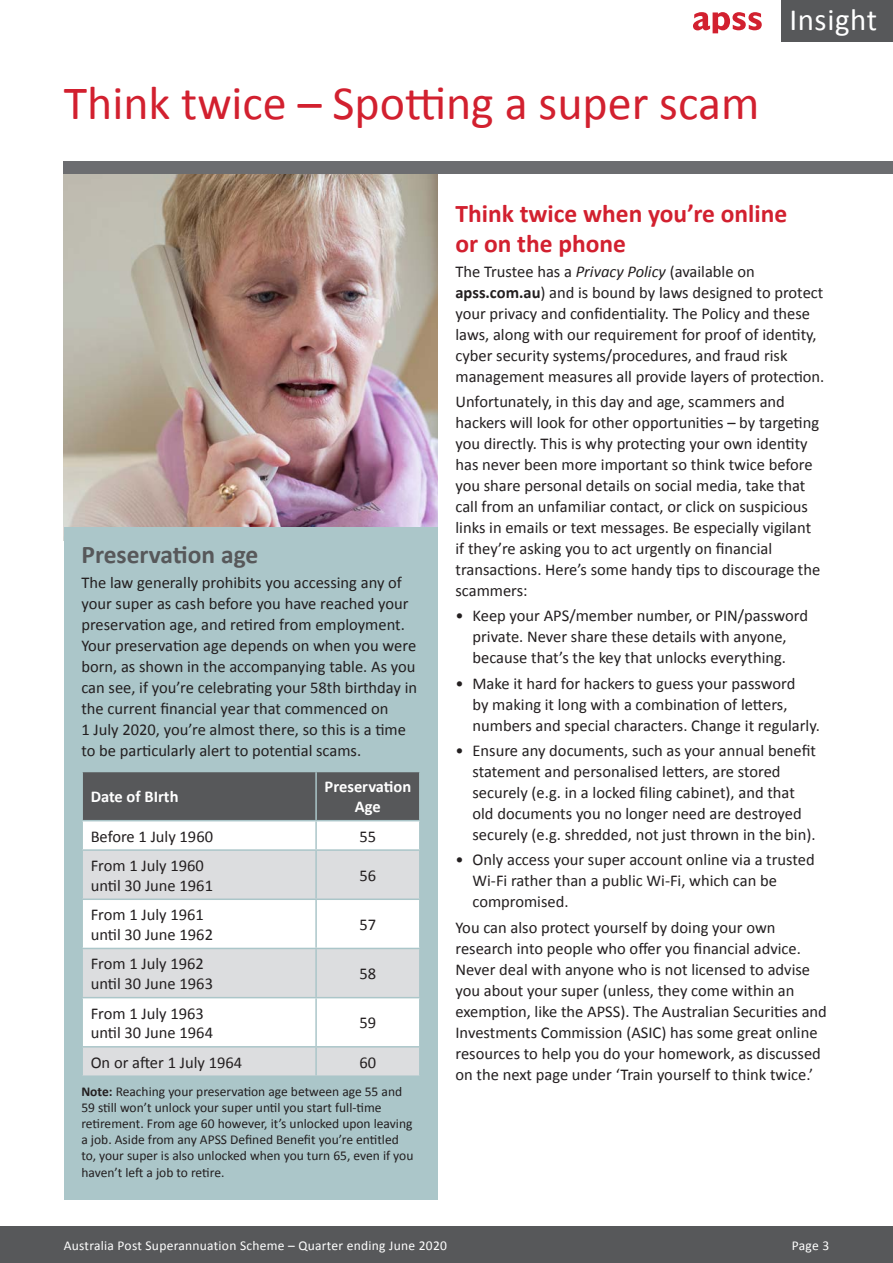
<style>
.page{position:relative;width:893px;height:1263px;background:#fff}
.page>*{position:absolute;margin:0;border:0;box-sizing:border-box;transform-origin:0 0}
.t1{font:48px "Calibri";color:#d2202f}
.t2{font:30.9px "Calibri";letter-spacing:.02em;color:#fff}
.t3{font:700 25.5px/30px "Calibri";color:#d2202f}
.t4{font:700 25.5px "Calibri";color:#57585a}
.t5{font:16.5px/21px "Calibri";color:#231f20}
.t6{font:700 16.5px/19.8px "Calibri";color:#fff;text-align:center}
.t7{font:13.5px/16.2px "Calibri";color:#231f20}
.t8{font:13.5px "Calibri";letter-spacing:.02em;color:#fff}
.s1{font-weight:700}
.s2{font-style:italic}
</style>
<div class="page">
<img style="left:64px;top:174px;width:374px;height:353px">
<div style="left:0;top:1227px;width:893px;height:36px;background:#57585a"></div>
<div style="left:781px;top:0;width:112px;height:41px;background:#57585a"></div>
<svg style="left:693px;top:12px;width:69px;height:21px"></svg>
<div style="left:64px;top:161px;width:829px;height:13px;background:#6c6d70"></div>
<div style="left:64px;top:527px;width:374px;height:672px;background:#abc6c9"></div>
<div style="left:83px;top:772px;width:336px;height:48px;background:#57585a"></div>
<div style="left:83px;top:821px;width:336px;height:28px;background:#fff"></div>
<svg style="left:83px;top:851px;width:336px;height:224px;background:#eaebec"></svg>
<hr style="left:315px;top:772px;width:2px;height:48px;background:#abc6c9">
<hr style="left:315px;top:821px;width:2px;height:28px;background:#abc6c9">
<hr style="left:315px;top:851px;width:2px;height:47px;background:#abc6c9">
<hr style="left:81px;top:898px;width:235px;height:2px;background:#abc6c9">
<hr style="left:316px;top:898px;width:105px;height:2px;background:#abc6c9">
<hr style="left:315px;top:900px;width:2px;height:48px;background:#abc6c9">
<hr style="left:81px;top:948px;width:235px;height:1px;background:#abc6c9">
<hr style="left:316px;top:948px;width:105px;height:1px;background:#abc6c9">
<hr style="left:315px;top:949px;width:2px;height:48px;background:#abc6c9">
<hr style="left:81px;top:997px;width:235px;height:1px;background:#abc6c9">
<hr style="left:316px;top:997px;width:105px;height:1px;background:#abc6c9">
<hr style="left:315px;top:998px;width:2px;height:48px;background:#abc6c9">
<hr style="left:81px;top:1046px;width:235px;height:1px;background:#abc6c9">
<hr style="left:316px;top:1046px;width:105px;height:1px;background:#abc6c9">
<hr style="left:315px;top:1047px;width:2px;height:28px;background:#abc6c9">
<h1 class="t1" style="left:64px;top:72px;width:697px">Think twice – Spotting a super scam</h1>
<h2 class="t2" style="left:789px;top:0;width:89px">Insight</h2>
<h3 class="t4" style="left:81px;top:538px;width:178px">Preservation age</h3>
<p class="t5" style="left:81px;top:572px;width:337px">The law generally prohibits you accessing any of your super as cash before you have reached your preservation age, and retired from employment.<br>Your preservation age depends on when you were born, as shown in the accompanying table. As you can see, if you’re celebrating your 58th birthday in the current financial year that commenced on<br>1 July 2020, you’re almost there, so this is a time to be particularly alert to potential scams.</p>
<p class="t6" style="left:91px;top:787px;width:89px">Date of BIrth</p>
<p class="t6" style="left:325px;top:777px;width:88px">Preservation<br>Age</p>
<p class="t5" style="left:91px;top:826px;width:124px">Before 1 July 1960</p>
<p class="t5" style="left:360px;top:826px;width:18px">55</p>
<p class="t5" style="left:91px;top:856px;width:124px;line-height:19.8px">From 1 July 1960 until 30 June 1961</p>
<p class="t5" style="left:360px;top:865px;width:18px">56</p>
<p class="t5" style="left:91px;top:905px;width:124px;line-height:19.8px">From 1 July 1961 until 30 June 1962</p>
<p class="t5" style="left:360px;top:914px;width:18px">57</p>
<p class="t5" style="left:91px;top:954px;width:124px;line-height:19.8px">From 1 July 1962 until 30 June 1963</p>
<p class="t5" style="left:360px;top:963px;width:18px">58</p>
<p class="t5" style="left:91px;top:1003px;width:124px;line-height:19.8px">From 1 July 1963 until 30 June 1964</p>
<p class="t5" style="left:360px;top:1012px;width:18px">59</p>
<p class="t5" style="left:91px;top:1052px;width:153px">On or after 1 July 1964</p>
<p class="t5" style="left:360px;top:1052px;width:18px">60</p>
<p class="t7" style="left:81px;top:1083px;width:333px"><span class="s1">Note:</span> Reaching your preservation age between age 55 and 59 still won’t unlock your super until you start full-time retirement. From age 60 however, it’s unlocked upon leaving a job. Aside from any APSS Defined Benefit you’re entitled to, your super is also unlocked when you turn 65, even if you haven’t left a job to retire.</p>
<h3 class="t3" style="left:455px;top:198px;width:333px">Think twice when you’re online or on the phone</h3>
<p class="t5" style="left:455px;top:261px;width:370px">The Trustee has a <span class="s2">Privacy Policy</span> (available on <span class="s1">apss.com.au</span>) and is bound by laws designed to protect your privacy and confidentiality. The Policy and these laws, along with our requirement for proof of identity, cyber security systems/procedures, and fraud risk management measures all provide layers of protection.</p>
<p class="t5" style="left:455px;top:391px;width:366px">Unfortunately, in this day and age, scammers and hackers will look for other opportunities – by targeting you directly. This is why protecting your own identity has never been more important so think twice before you share personal details on social media, take that call from an unfamiliar contact, or click on suspicious links in emails or text messages. Be especially vigilant if they’re asking you to act urgently on financial transactions. Here’s some handy tips to discourage the scammers:</p>
<p class="t5" style="left:455px;top:605px;width:354px;text-align:center">• Keep your APS/member number, or PIN/password private. Never share these details with anyone, because that’s the key that unlocks everything.</p>
<p class="t5" style="left:472px;top:673px;width:349px;text-indent:-17px">• Make it hard for hackers to guess your password<br>by making it long with a combination of letters, numbers and special characters. Change it regularly.</p>
<p class="t5" style="left:472px;top:740px;width:345px;text-indent:-17px">• Ensure any documents, such as your annual benefit statement and personalised letters, are stored securely (e.g. in a locked filing cabinet), and that old documents you no longer need are destroyed securely (e.g. shredded, not just thrown in the bin).</p>
<p class="t5" style="left:472px;top:849px;width:344px;text-indent:-17px">• Only access your super account online via a trusted<br>Wi-Fi rather than a public Wi-Fi, which can be compromised.</p>
<p class="t5" style="left:455px;top:916px;width:373px">You can also protect yourself by doing your own research into people who offer you financial advice.<br>Never deal with anyone who is not licensed to advise you about your super (unless, they come within an exemption, like the APSS). The Australian Securities and Investments Commission (ASIC) has some great online resources to help you do your homework, as discussed on the next page under ‘Train yourself to think twice.’</p>
<p class="t8" style="left:64px;top:1237px;width:385px">Australia Post Superannuation Scheme – Quarter ending June 2020</p>
<p class="t8" style="left:792px;top:1237px;width:39px">Page 3</p>
</div>
